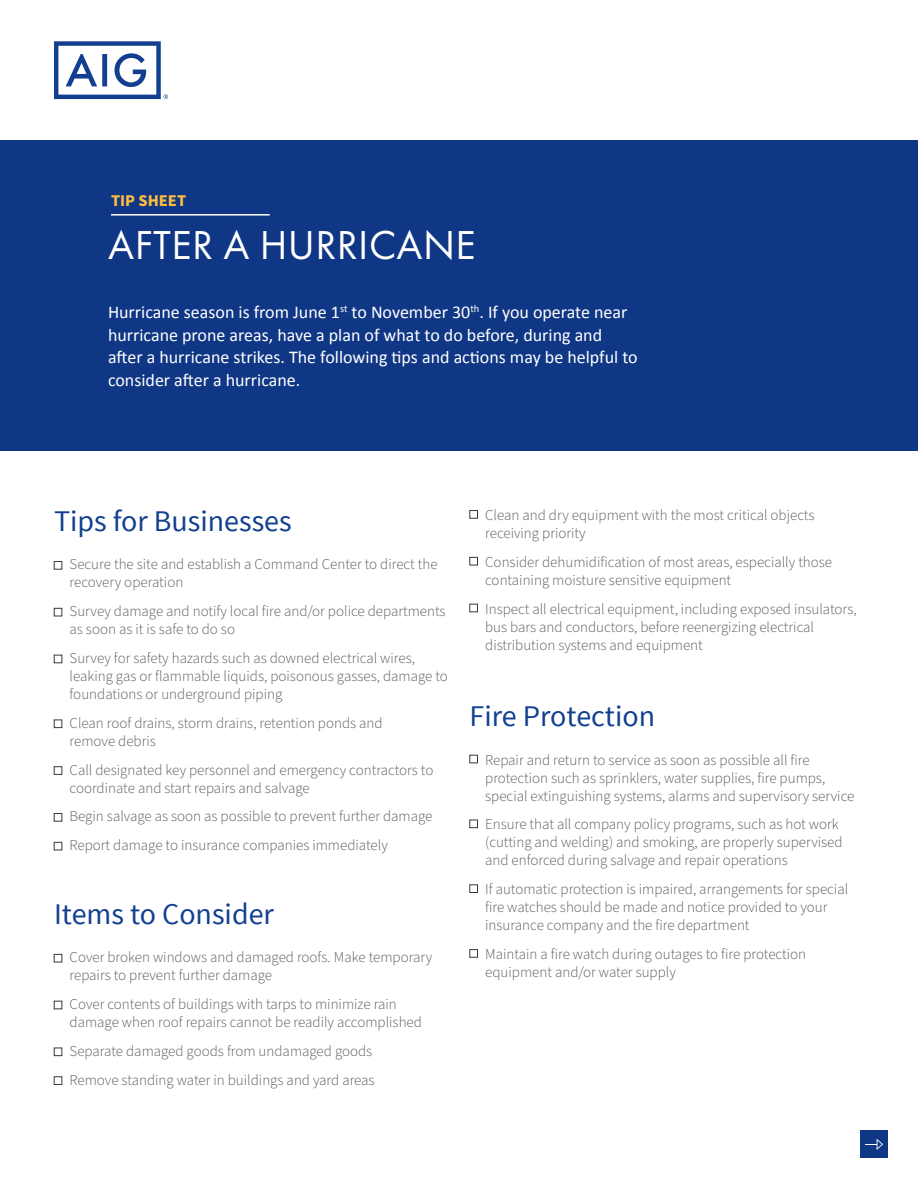
<style>
.page{position:relative;width:918px;height:1188px;background:#fff}
.page>*{position:absolute;margin:0;border:0;box-sizing:border-box;transform-origin:0 0}
.t1{font:41.85px "Futura PT";letter-spacing:.01em;color:#fff}
.t2{font:30px "Source Sans Pro";color:#123f90}
.t3{font:18px/22.5px "Calibri";color:#fff}
.t4{font:700 16.5px "Source Sans Pro";color:#febd3d}
.t5{font:300 15px/18px "Source Sans Pro";color:#54565a}
</style>
<div class="page">
<svg style="left:54px;top:41px;width:114px;height:58px"></svg>
<div style="left:0;top:140px;width:918px;height:311px;background:#103785"></div>
<div style="left:861px;top:1131px;width:27px;height:27px;background:#103785"></div>
<svg style="left:865px;top:1139px;width:18px;height:11px"></svg>
<hr style="left:111px;top:214px;width:159px;height:2px;background:#fff">
<div style="left:54px;top:561px;width:8px;height:8px;border:1px solid #3c3935"></div>
<div style="left:54px;top:608px;width:8px;height:8px;border:1px solid #3c3935"></div>
<div style="left:54px;top:720px;width:8px;height:8px;border:1px solid #3c3935"></div>
<div style="left:54px;top:767px;width:8px;height:8px;border:1px solid #3c3935"></div>
<div style="left:54px;top:813px;width:8px;height:8px;border:1px solid #3c3935"></div>
<div style="left:54px;top:842px;width:8px;height:8px;border:1px solid #3c3935"></div>
<div style="left:54px;top:954px;width:8px;height:8px;border:1px solid #3c3935"></div>
<div style="left:54px;top:1048px;width:8px;height:8px;border:1px solid #3c3935"></div>
<div style="left:54px;top:1077px;width:8px;height:8px;border:1px solid #3c3935"></div>
<div style="left:470px;top:510px;width:8px;height:8px;border:1px solid #3c3935"></div>
<div style="left:470px;top:557px;width:8px;height:8px;border:1px solid #3c3935"></div>
<div style="left:470px;top:604px;width:8px;height:8px;border:1px solid #3c3935"></div>
<div style="left:470px;top:755px;width:8px;height:8px;border:1px solid #3c3935"></div>
<div style="left:470px;top:820px;width:8px;height:8px;border:1px solid #3c3935"></div>
<div style="left:470px;top:885px;width:8px;height:8px;border:1px solid #3c3935"></div>
<div style="left:470px;top:949px;width:8px;height:8px;border:1px solid #3c3935"></div>
<p class="t4" style="left:111px;top:190px;width:77px">TIP SHEET</p>
<p class="t1" style="left:108px;top:221px;width:369px">AFTER A HURRICANE</p>
<p class="t3" style="left:108px;top:301px;width:531px">Hurricane season is from June 1<sup>st</sup> to November 30<sup>th</sup>. If you operate near hurricane prone areas, have a plan of what to do before, during and after a hurricane strikes. The following tips and actions may be helpful to consider after a hurricane.</p>
<p class="t2" style="left:54px;top:503px;width:239px">Tips for Businesses</p>
<p class="t5" style="left:70px;top:556px;width:370px">Secure the site and establish a Command Center to direct the recovery operation</p>
<p class="t5" style="left:70px;top:603px;width:378px">Survey damage and notify local fire and/or police departments as soon as it is safe to do so</p>
<p class="t5" style="left:70px;top:649px;width:380px">Survey for safety hazards such as downed electrical wires, leaking gas or flammable liquids, poisonous gasses, damage to foundations or underground piping</p>
<p class="t5" style="left:70px;top:714px;width:315px">Clean roof drains, storm drains, retention ponds and remove debris</p>
<p class="t5" style="left:70px;top:761px;width:365px">Call designated key personnel and emergency contractors to coordinate and start repairs and salvage</p>
<p class="t5" style="left:70px;top:808px;width:364px">Begin salvage as soon as possible to prevent further damage</p>
<p class="t5" style="left:70px;top:837px;width:320px">Report damage to insurance companies immediately</p>
<p class="t2" style="left:54px;top:895px;width:221px">Items to Consider</p>
<p class="t5" style="left:70px;top:949px;width:364px">Cover broken windows and damaged roofs. Make temporary repairs to prevent further damage</p>
<p class="t5" style="left:70px;top:996px;width:354px">Cover contents of buildings with tarps to minimize rain damage when roof repairs cannot be readily accomplished</p>
<p class="t5" style="left:70px;top:1042px;width:304px">Separate damaged goods from undamaged goods</p>
<p class="t5" style="left:70px;top:1071px;width:307px">Remove standing water in buildings and yard areas</p>
<p class="t5" style="left:485px;top:506px;width:331px">Clean and dry equipment with the most critical objects receiving priority</p>
<p class="t5" style="left:485px;top:553px;width:348px">Consider dehumidification of most areas, especially those containing moisture sensitive equipment</p>
<p class="t5" style="left:485px;top:600px;width:373px">Inspect all electrical equipment, including exposed insulators, bus bars and conductors, before reenergizing electrical distribution systems and equipment</p>
<p class="t2" style="left:470px;top:698px;width:187px">Fire Protection</p>
<p class="t5" style="left:485px;top:751px;width:371px">Repair and return to service as soon as possible all fire protection such as sprinklers, water supplies, fire pumps, special extinguishing systems, alarms and supervisory service</p>
<p class="t5" style="left:485px;top:816px;width:359px">Ensure that all company policy programs, such as hot work (cutting and welding) and smoking, are properly supervised and enforced during salvage and repair operations</p>
<p class="t5" style="left:485px;top:881px;width:365px">If automatic protection is impaired, arrangements for special fire watches should be made and notice provided to your insurance company and the fire department</p>
<p class="t5" style="left:485px;top:945px;width:322px">Maintain a fire watch during outages to fire protection equipment and/or water supply</p>
</div>
